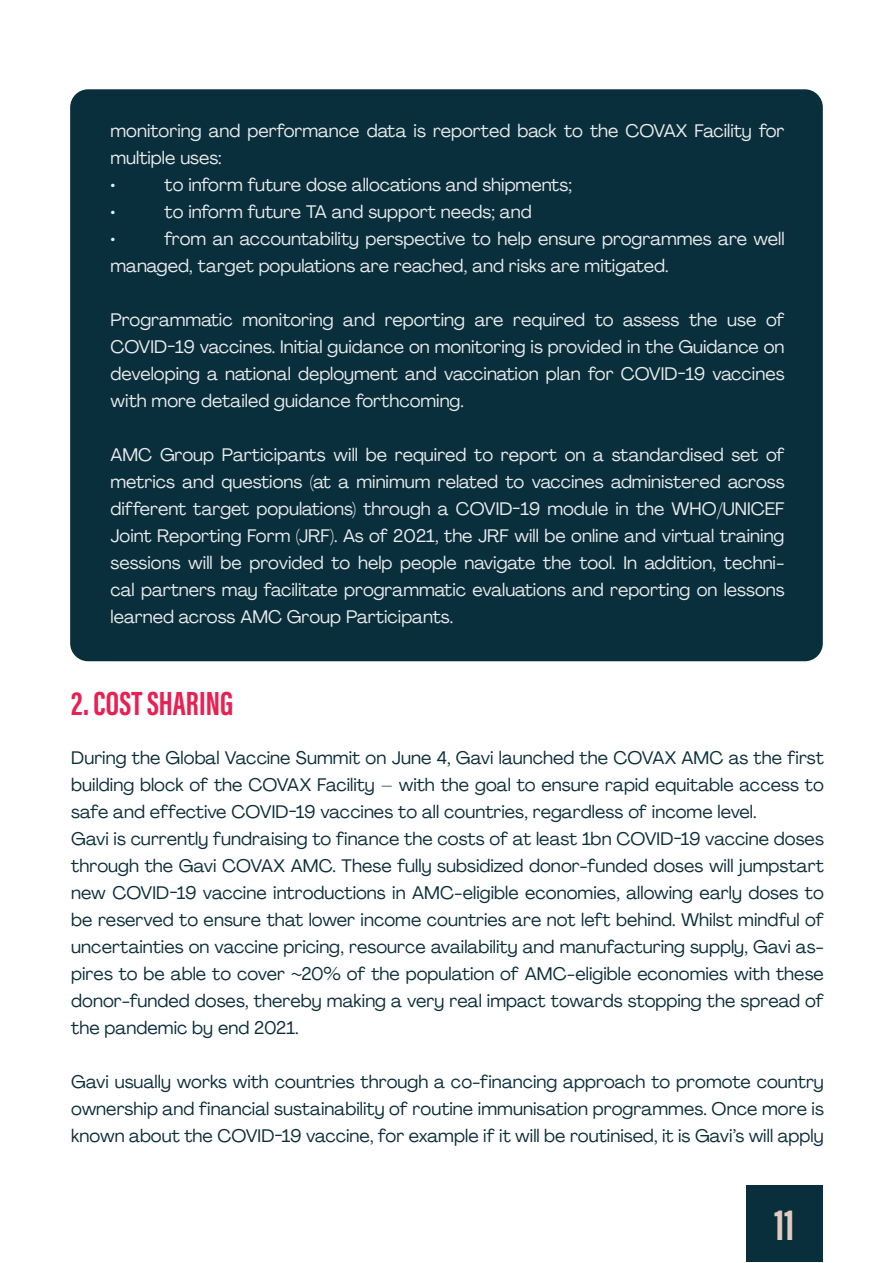
<style>
.page{position:relative;width:893px;height:1263px;background:#fff}
.page>*{position:absolute;margin:0;border:0;box-sizing:border-box;transform-origin:0 0}
.t1{font:45px "Acumin Variable Concept";color:#e1ccc2}
.t2{font:34.5px "Acumin Variable Concept";color:#e72153}
.t3{font:18px/27px "Agrandir";color:#0a2d3a;text-align:justify}
.t4{font:18px/27px "Agrandir";color:#ececee}
</style>
<div class="page">
<div style="left:746px;top:1185px;width:77px;height:77px;background:#082f3b"></div>
<div style="left:70px;top:89px;width:753px;height:572px;background:#082f3b;border-radius:18px"></div>
<p class="t4" style="left:111px;top:117px;width:676px">monitoring and performance data is reported back to the COVAX Facility for multiple uses:</p>
<p class="t4" style="left:111px;top:171px;width:6px">•</p>
<p class="t4" style="left:165px;top:171px;width:409px">to inform future dose allocations and shipments;</p>
<p class="t4" style="left:111px;top:198px;width:6px">•</p>
<p class="t4" style="left:165px;top:198px;width:369px">to inform future TA and support needs; and</p>
<p class="t4" style="left:111px;top:225px;width:6px">•</p>
<p class="t4" style="left:111px;top:225px;width:675px;text-indent:54px">from an accountability perspective to help ensure programmes are well managed, target populations are reached, and risks are mitigated.</p>
<p class="t4" style="left:111px;top:306px;width:675px;text-align:justify">Programmatic monitoring and reporting are required to assess the use of COVID-19 vaccines. Initial guidance on monitoring is provided in the Guidance on developing a national deployment and vaccination plan for COVID-19 vaccines with more detailed guidance forthcoming.</p>
<p class="t4" style="left:111px;top:441px;width:675px;text-align:justify">AMC Group Participants will be required to report on a standardised set of metrics and questions (at a minimum related to vaccines administered across different target populations) through a COVID-19 module in the WHO/UNICEF Joint Reporting Form (JRF). As of 2021, the JRF will be online and virtual training sessions will be provided to help people navigate the tool. In addition, techni&shy;cal partners may facilitate programmatic evaluations and reporting on lessons learned across AMC Group Participants.</p>
<p class="t2" style="left:71px;top:679px;width:164px">2. COST SHARING</p>
<p class="t3" style="left:71px;top:743px;width:754px">During the Global Vaccine Summit on June 4, Gavi launched the COVAX AMC as the first building block of the COVAX Facility – with the goal to ensure rapid equitable access to safe and effective COVID-19 vaccines to all countries, regardless of income level.</p>
<p class="t3" style="left:71px;top:824px;width:754px">Gavi is currently fundraising to finance the costs of at least 1bn COVID-19 vaccine doses through the Gavi COVAX AMC. These fully subsidized donor-funded doses will jumpstart new COVID-19 vaccine introductions in AMC-eligible economies, allowing early doses to be reserved to ensure that lower income countries are not left behind. Whilst mindful of uncertainties on vaccine pricing, resource availability and manufacturing supply, Gavi as&shy;pires to be able to cover ~20% of the population of AMC-eligible economies with these donor-funded doses, thereby making a very real impact towards stopping the spread of the pandemic by end 2021.</p>
<p class="t3" style="left:71px;top:1067px;width:754px">Gavi usually works with countries through a co-financing approach to promote country ownership and financial sustainability of routine immunisation programmes. Once more is known about the COVID-19 vaccine, for example if it will be routinised, it is Gavi’s will apply</p>
<h1 class="t1" style="left:774px;top:1193px;width:22px">11</h1>
</div>
